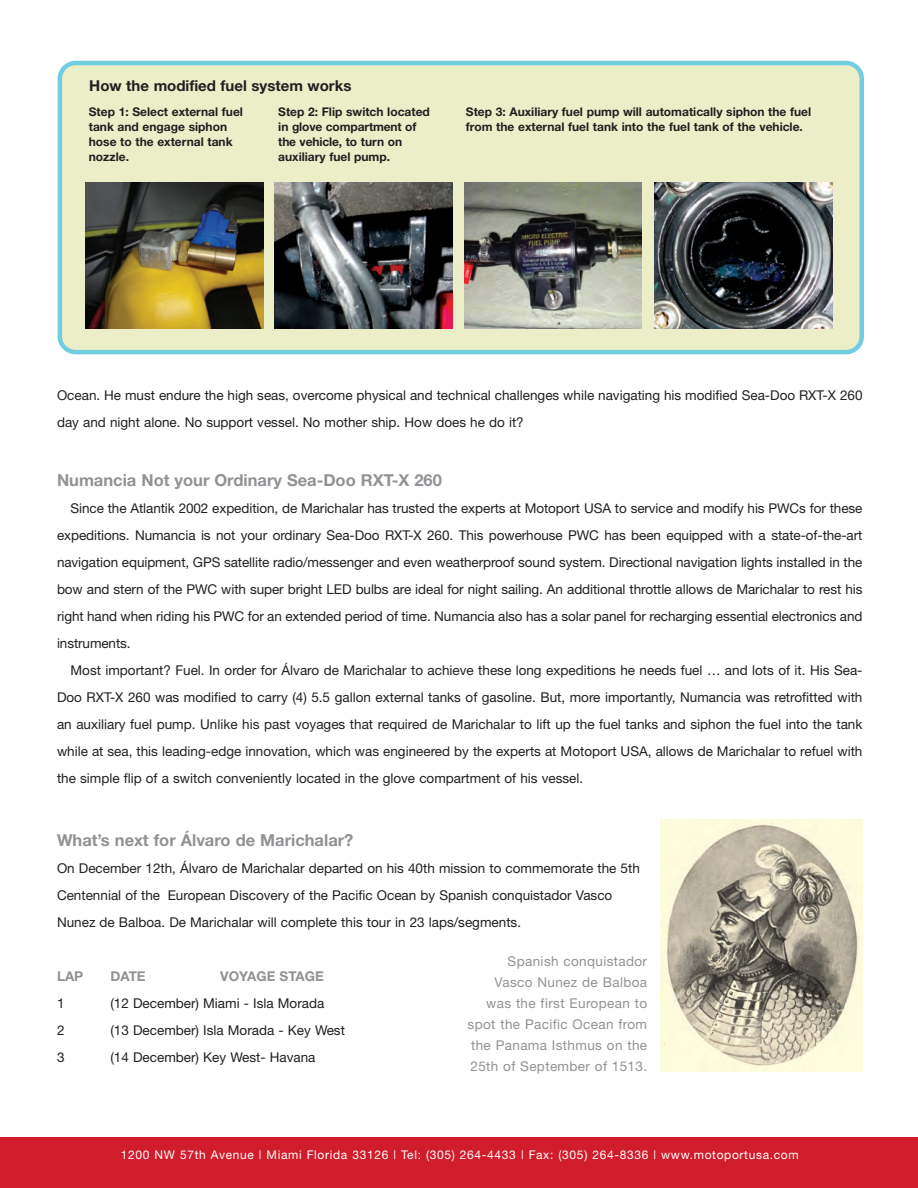
<style>
.page{position:relative;width:918px;height:1188px;background:#fff}
.page>*{position:absolute;margin:0;border:0;box-sizing:border-box;transform-origin:0 0}
.t1{font:700 16.5px "Helvetica Neue";color:#919295}
.t2{font:700 15px "Helvetica Neue";color:#231f20}
.t3{font:13.5px/27px "Helvetica Neue";color:#231f20}
.t4{font:13.5px/21px "Helvetica Neue";letter-spacing:.03em;color:#919295;text-align:right}
.t5{font:700 13.5px "Helvetica Neue";color:#919295}
.t6{font:700 12px/15px "Helvetica Neue";color:#231f20}
.t7{font:12px "Helvetica Neue";letter-spacing:.055em;color:#fff}
</style>
<div class="page">
<svg style="left:58px;top:61px;width:806px;height:293px;background:#e1eac7"></svg>
<img style="left:85px;top:182px;width:178px;height:146px">
<img style="left:275px;top:182px;width:178px;height:146px">
<img style="left:465px;top:182px;width:176px;height:146px">
<img style="left:654px;top:182px;width:178px;height:146px">
<div style="left:0;top:1138px;width:918px;height:50px;background:#d01c2b"></div>
<img style="left:660px;top:819px;width:202px;height:252px">
<p class="t2" style="left:89px;top:80px;width:264px">How the modified fuel system works</p>
<p class="t6" style="left:89px;top:105px;width:156px">Step 1: Select external fuel tank and engage siphon hose to the external tank nozzle.</p>
<p class="t6" style="left:278px;top:105px;width:153px">Step 2: Flip switch located in glove compartment of the vehicle, to turn on auxiliary fuel pump.</p>
<p class="t6" style="left:466px;top:105px;width:347px">Step 3: Auxiliary fuel pump will automatically siphon the fuel from the external fuel tank into the fuel tank of the vehicle.</p>
<p class="t3" style="left:57px;top:383px;width:807px">Ocean. He must endure the high seas, overcome physical and technical challenges while navigating his modified Sea-Doo RXT-X 260 day and night alone. No support vessel. No mother ship. How does he do it?</p>
<p class="t1" style="left:57px;top:474px;width:386px">Numancia Not your Ordinary Sea-Doo RXT-X 260</p>
<p class="t3" style="left:57px;top:496px;width:807px;text-align:justify;text-indent:14px">Since the Atlantik 2002 expedition, de Marichalar has trusted the experts at Motoport USA to service and modify his PWCs for these expeditions. Numancia is not your ordinary Sea-Doo RXT-X 260. This powerhouse PWC has been equipped with a state-of-the-art navigation equipment, GPS satellite radio/messenger and even weatherproof sound system. Directional navigation lights installed in the bow and stern of the PWC with super bright LED bulbs are ideal for night sailing. An additional throttle allows de Marichalar to rest his right hand when riding his PWC for an extended period of time. Numancia also has a solar panel for recharging essential electronics and instruments.</p>
<p class="t3" style="left:57px;top:658px;width:807px;text-align:justify;text-indent:14px">Most important? Fuel. In order for Álvaro de Marichalar to achieve these long expeditions he needs fuel … and lots of it. His Sea-Doo RXT-X 260 was modified to carry (4) 5.5 gallon external tanks of gasoline. But, more importantly, Numancia was retrofitted with an auxiliary fuel pump. Unlike his past voyages that required de Marichalar to lift up the fuel tanks and siphon the fuel into the tank while at sea, this leading-edge innovation, which was engineered by the experts at Motoport USA, allows de Marichalar to refuel with the simple flip of a switch conveniently located in the glove compartment of his vessel.</p>
<p class="t1" style="left:57px;top:834px;width:298px">What’s next for Álvaro de Marichalar?</p>
<p class="t3" style="left:57px;top:856px;width:584px">On December 12th, Álvaro de Marichalar departed on his 40th mission to commemorate the 5th<br>Centennial of the European Discovery of the Pacific Ocean by Spanish conquistador Vasco<br>Nunez de Balboa. De Marichalar will complete this tour in 23 laps/segments.</p>
<p class="t5" style="left:57px;top:971px;width:28px">LAP</p>
<p class="t5" style="left:111px;top:971px;width:37px">DATE</p>
<p class="t5" style="left:220px;top:971px;width:105px">VOYAGE STAGE</p>
<p class="t3" style="left:57px;top:991px;width:9px">1</p>
<p class="t3" style="left:110px;top:991px;width:215px">(12 December) Miami - Isla Morada</p>
<p class="t3" style="left:57px;top:1018px;width:9px">2</p>
<p class="t3" style="left:110px;top:1018px;width:236px">(13 December) Isla Morada - Key West</p>
<p class="t3" style="left:57px;top:1045px;width:9px">3</p>
<p class="t3" style="left:110px;top:1045px;width:206px">(14 December) Key West- Havana</p>
<p class="t4" style="left:468px;top:952px;width:181px">Spanish conquistador<br>Vasco Nunez de Balboa was the first European to spot the Pacific Ocean from the Panama Isthmus on the<br>25th of September of 1513.</p>
<p class="t7" style="left:121px;top:1151px;width:679px">1200 NW 57th Avenue | Miami Florida 33126 | Tel: (305) 264-4433 | Fax: (305) 264-8336 | www.motoportusa.com</p>
</div>
